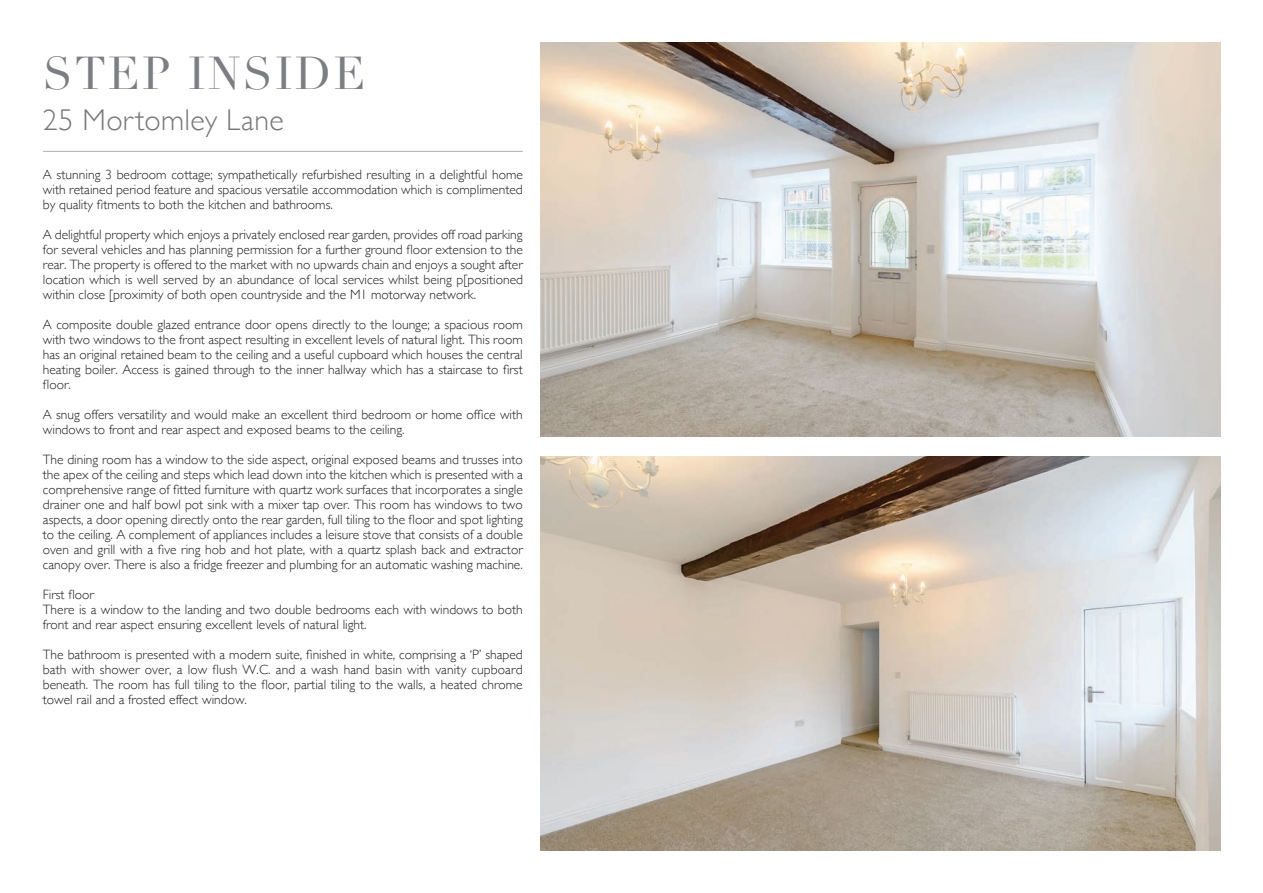
<style>
.page{position:relative;width:1263px;height:893px;background:#fff}
.page>*{position:absolute;margin:0;border:0;box-sizing:border-box;transform-origin:0 0}
.t1{font:45px "Didot";letter-spacing:.05em;color:#7c7e83}
.Heading{font:300 30px "Gill Sans";letter-spacing:.01em;color:#76787b}
.t2{font:300 13.5px/15px "Gill Sans";color:#231f20;text-align:justify}
</style>
<div class="page">
<img style="left:541px;top:43px;width:679px;height:394px">
<hr style="left:43px;top:151px;width:480px;height:1px;background:#b4b5b8">
<img style="left:541px;top:456px;width:679px;height:394px">
<p class="t1" style="left:43px;top:47px;width:324px">STEP INSIDE</p>
<p class="Heading" style="left:43px;top:96px;width:242px">25 Mortomley Lane</p>
<p class="t2" style="left:43px;top:167px;width:482px">A stunning 3 bedroom cottage; sympathetically refurbished resulting in a delightful home with retained period feature and spacious versatile accommodation which is complimented by quality fitments to both the kitchen and bathrooms.</p>
<p class="t2" style="left:43px;top:227px;width:482px">A delightful property which enjoys a privately enclosed rear garden, provides off road parking for several vehicles and has planning permission for a further ground floor extension to the rear. The property is offered to the market with no upwards chain and enjoys a sought after location which is well served by an abundance of local services whilst being p[positioned within close [proximity of both open countryside and the M1 motorway network.</p>
<p class="t2" style="left:43px;top:317px;width:481px">A composite double glazed entrance door opens directly to the lounge; a spacious room with two windows to the front aspect resulting in excellent levels of natural light. This room has an original retained beam to the ceiling and a useful cupboard which houses the central heating boiler. Access is gained through to the inner hallway which has a staircase to first floor.</p>
<p class="t2" style="left:43px;top:407px;width:481px">A snug offers versatility and would make an excellent third bedroom or home office with windows to front and rear aspect and exposed beams to the ceiling.</p>
<p class="t2" style="left:43px;top:452px;width:482px">The dining room has a window to the side aspect, original exposed beams and trusses into the apex of the ceiling and steps which lead down into the kitchen which is presented with a comprehensive range of fitted furniture with quartz work surfaces that incorporates a single drainer one and half bowl pot sink with a mixer tap over. This room has windows to two aspects, a door opening directly onto the rear garden, full tiling to the floor and spot lighting to the ceiling. A complement of appliances includes a leisure stove that consists of a double oven and grill with a five ring hob and hot plate, with a quartz splash back and extractor canopy over. There is also a fridge freezer and plumbing for an automatic washing machine.</p>
<p class="t2" style="left:43px;top:587px;width:53px">First floor</p>
<p class="t2" style="left:43px;top:602px;width:481px">There is a window to the landing and two double bedrooms each with windows to both front and rear aspect ensuring excellent levels of natural light.</p>
<p class="t2" style="left:43px;top:647px;width:481px">The bathroom is presented with a modern suite, finished in white, comprising a ‘P’ shaped bath with shower over, a low flush W.C. and a wash hand basin with vanity cupboard beneath. The room has full tiling to the floor, partial tiling to the walls, a heated chrome towel rail and a frosted effect window.</p>
</div>
